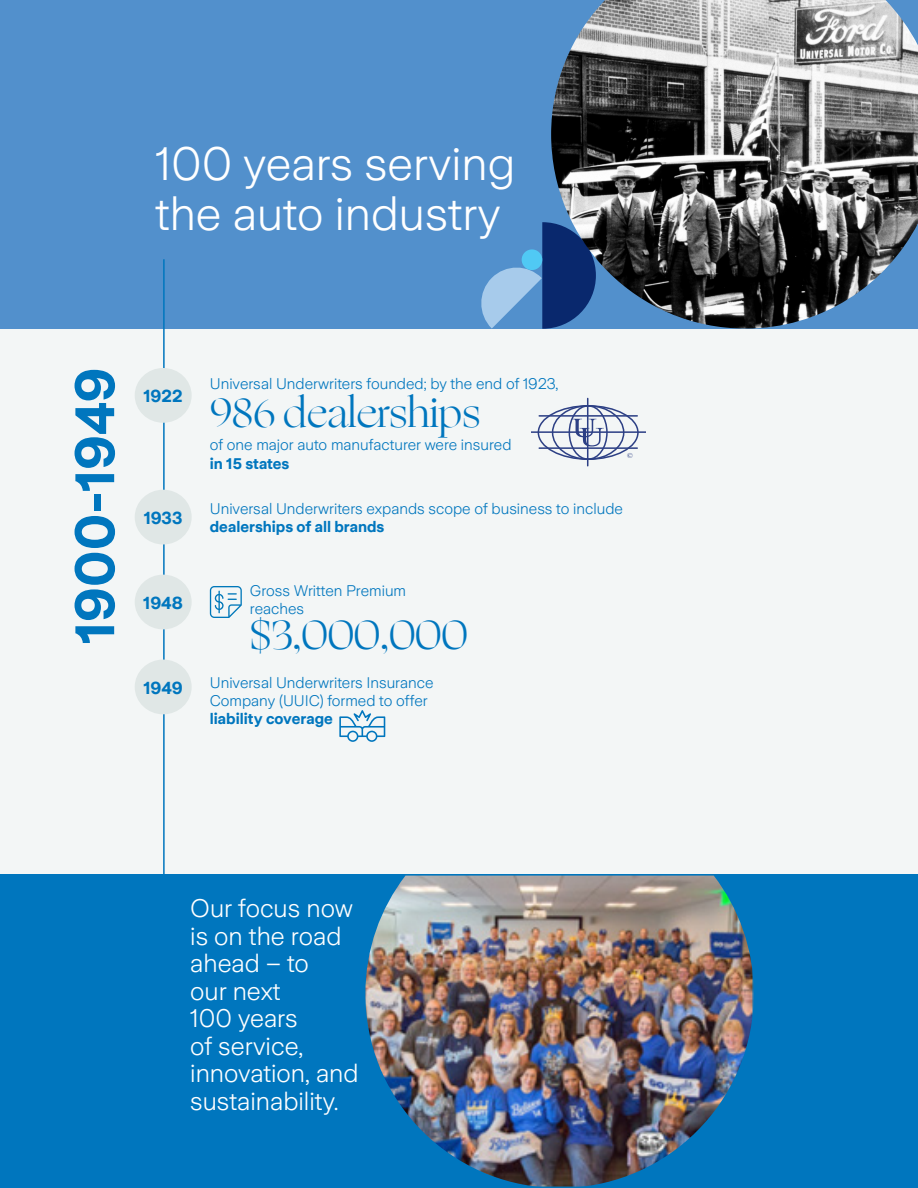
<style>
.page{position:relative;width:918px;height:1188px;background:#fff}
.page>*{position:absolute;margin:0;border:0;box-sizing:border-box;transform-origin:0 0}
.t1{font:700 55.05px "Zurich Sans";color:#0076be}
.t2{font:300 46.5px/49.7px "Zurich Sans";color:#fff}
.t3{font:40.05px "Ogg";letter-spacing:-.005em;color:#0076be}
.t4{font:300 25.2px/27.5px "Zurich Sans";color:#fff}
.t5{font:700 17.25px "Zurich Sans";color:#0076be}
.t6{font:300 15.3px/17.9px "Zurich Sans";color:#0076be}
.t7{font:7.5px "Times New Roman";color:#2d4085}
.s1{font-weight:700}
</style>
<div class="page">
<div style="left:0;top:329px;width:918px;height:546px;background:#f3f6f6"></div>
<div style="left:0;top:875px;width:918px;height:313px;background:#0076be"></div>
<div style="left:0;top:0;width:918px;height:329px;background:#5290cc"></div>
<img style="left:365px;top:876px;width:389px;height:311px">
<svg style="left:481px;top:222px;width:70px;height:107px"></svg>
<div style="left:522px;top:249px;width:20px;height:21px;background:#50c9f4;border-radius:50%"></div>
<img style="left:551px;top:0;width:367px;height:329px">
<hr style="left:163px;top:259px;width:2px;height:929px;background:#0076be">
<div style="left:135px;top:368px;width:57px;height:55px;background:#e0e7e6;border-radius:50%"></div>
<div style="left:135px;top:490px;width:57px;height:54px;background:#e0e7e6;border-radius:50%"></div>
<div style="left:135px;top:575px;width:57px;height:54px;background:#e0e7e6;border-radius:50%"></div>
<div style="left:135px;top:660px;width:57px;height:54px;background:#e0e7e6;border-radius:50%"></div>
<svg style="left:210px;top:586px;width:32px;height:32px"></svg>
<svg style="left:339px;top:710px;width:46px;height:32px"></svg>
<div style="left:538px;top:405px;width:101px;height:55px;border:2px solid #2d4085;border-radius:50%"></div>
<div style="left:552px;top:405px;width:72px;height:55px;border:2px solid #2d4085;border-radius:50%"></div>
<div style="left:569px;top:405px;width:39px;height:55px;border:2px solid #2d4085;border-radius:50%"></div>
<hr style="left:587px;top:398px;width:1px;height:68px;background:#2d4085">
<hr style="left:532px;top:431px;width:114px;height:2px;background:#2d4085">
<hr style="left:539px;top:415px;width:98px;height:2px;background:#2d4085">
<hr style="left:539px;top:447px;width:98px;height:2px;background:#2d4085">
<svg style="left:572px;top:419px;width:32px;height:27px"></svg>
<p class="t2" style="left:156px;top:140px;width:361px">100 years serving the auto industry</p>
<p class="t1" style="left:65px;top:644px;width:278px;rotate:-90deg">1900-1949</p>
<p class="t5" style="left:144px;top:387px;width:41px">1922</p>
<p class="t5" style="left:144px;top:509px;width:40px">1933</p>
<p class="t5" style="left:143px;top:594px;width:41px">1948</p>
<p class="t5" style="left:144px;top:679px;width:41px">1949</p>
<p class="t6" style="left:210px;top:375px;width:350px">Universal Underwriters founded; by the end of 1923,</p>
<p class="t3" style="left:210px;top:387px;width:272px">986 dealerships</p>
<p class="t6" style="left:210px;top:436px;width:303px;line-height:18.5px">of one major auto manufacturer were insured <span class="s1">in 15 states</span></p>
<p class="t7" style="left:627px;top:450px;width:7px">©</p>
<p class="t6" style="left:210px;top:500px;width:415px;line-height:18.5px">Universal Underwriters expands scope of business to include <span class="s1">dealerships of all brands</span></p>
<p class="t6" style="left:250px;top:582px;width:158px">Gross Written Premium reaches</p>
<p class="t3" style="left:250px;top:609px;width:220px">$3,000,000</p>
<p class="t6" style="left:210px;top:674px;width:225px">Universal Underwriters Insurance<br>Company (UUIC) formed to offer <span class="s1">liability coverage</span></p>
<p class="t4" style="left:190px;top:895px;width:170px">Our focus now is on the road ahead – to<br>our next<br>100 years<br>of service, innovation, and sustainability.</p>
</div>
